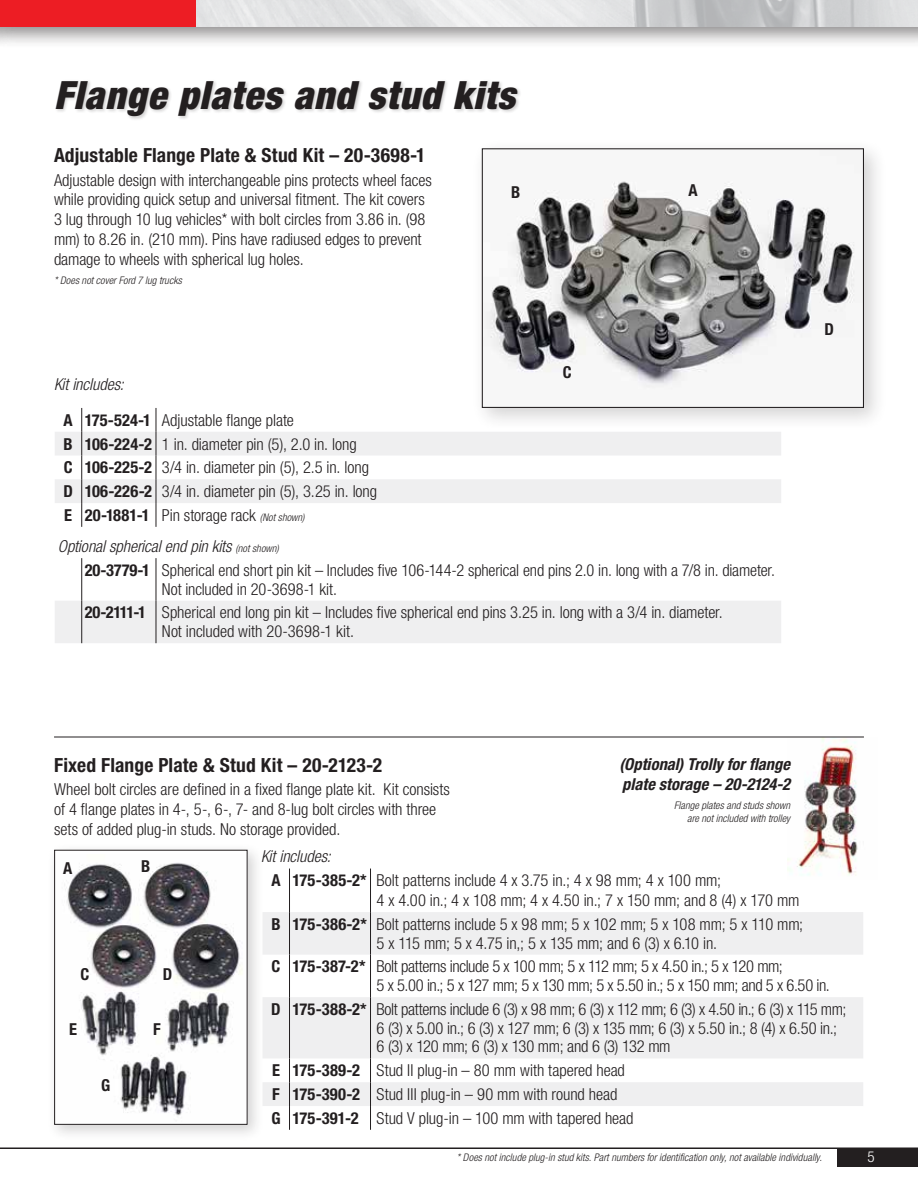
<style>
.page{position:relative;width:918px;height:1188px;background:#fff}
.page>*{position:absolute;margin:0;border:0;box-sizing:border-box;transform-origin:0 0}
.t1{font:italic 900 condensed 39px "Helvetica Neue LT Std";letter-spacing:.025em;color:#231f20}
.t2{font:700 condensed 19.5px "Helvetica Neue LT Std";letter-spacing:.01em;color:#231f20}
.t3{font:300 condensed 16.5px/23.9px "Helvetica Neue LT Std";letter-spacing:-.005em;color:#231f20}
.t4{font:300 condensed 16.5px/23.9px "Helvetica Neue LT Std";letter-spacing:-.025em;color:#231f20}
.t5{font:italic 700 condensed 16.5px/19.8px "Helvetica Neue LT Std";color:#231f20}
.t6{font:700 condensed 16.5px "Helvetica Neue LT Std";color:#231f20}
.t7{font:300 condensed 15px "Helvetica Neue LT Std";color:#fff}
.t8{font:italic 300 condensed 10.5px/12.6px "Helvetica Neue LT Std";letter-spacing:.005em;color:#231f20;text-align:right}
.s1{font-style:italic}
.s2{font-weight:700}
.s3{font-style:italic;font-size:10.5px}
</style>
<div class="page">
<div style="left:837px;top:1148px;width:81px;height:19px;background:#231f20"></div>
<hr style="left:0;top:1148px;width:918px;height:1px;background:#231f20">
<img style="left:787px;top:738px;width:71px;height:137px">
<div style="left:55px;top:79px;width:467px;height:42px;background:#231f20;opacity:.2"></div>
<svg style="left:55px;top:432px;width:726px;height:211px"></svg>
<hr style="left:156px;top:558px;width:1px;height:43px;background:#231f20">
<hr style="left:156px;top:601px;width:1px;height:42px;background:#231f20">
<svg style="left:156px;top:408px;width:1px;height:119px"></svg>
<svg style="left:81px;top:408px;width:1px;height:119px"></svg>
<hr style="left:81px;top:558px;width:1px;height:43px;background:#231f20">
<hr style="left:81px;top:601px;width:1px;height:42px;background:#231f20">
<svg style="left:264px;top:912px;width:599px;height:194px;fill:#efeff0"></svg>
<hr style="left:370px;top:869px;width:1px;height:43px;background:#231f20">
<svg style="left:370px;top:1058px;width:1px;height:72px"></svg>
<hr style="left:370px;top:912px;width:1px;height:43px;background:#231f20">
<hr style="left:370px;top:955px;width:1px;height:42px;background:#231f20">
<hr style="left:370px;top:997px;width:1px;height:61px;background:#231f20">
<hr style="left:289px;top:869px;width:1px;height:43px;background:#231f20">
<hr style="left:289px;top:912px;width:1px;height:43px;background:#231f20">
<hr style="left:289px;top:955px;width:1px;height:42px;background:#231f20">
<hr style="left:289px;top:997px;width:1px;height:61px;background:#231f20">
<svg style="left:289px;top:1058px;width:1px;height:72px"></svg>
<hr style="left:54px;top:737px;width:810px;height:1px;background:#231f20">
<div style="left:472px;top:138px;width:415px;height:293px;background:#231f20;opacity:.2"></div>
<img style="left:484px;top:150px;width:378px;height:256px">
<div style="left:482px;top:148px;width:382px;height:260px;border:1px solid #231f20"></div>
<div style="left:47px;top:843px;width:217px;height:298px;background:#231f20;opacity:.2"></div>
<img style="left:56px;top:854px;width:190px;height:269px">
<div style="left:54px;top:850px;width:194px;height:275px;border:1px solid #231f20"></div>
<div style="left:0;top:0;width:918px;height:49px;background:#231f20;opacity:.5"></div>
<img style="left:196px;top:0;width:722px;height:27px">
<div style="left:0;top:0;width:16px;height:49px;background:#231f20;opacity:.5"></div>
<div style="left:0;top:0;width:196px;height:27px;background:#ed1d24"></div>
<h1 class="t1" style="left:54px;top:71px;width:463px">Flange plates and stud kits</h1>
<p class="t2" style="left:54px;top:144px;width:373px">Adjustable Flange Plate &amp; Stud Kit – 20-3698-1</p>
<p class="t3" style="left:54px;top:170px;width:379px;line-height:19.8px">Adjustable design with interchangeable pins protects wheel faces while providing quick setup and universal fitment. The kit covers 3 lug through 10 lug vehicles* with bolt circles from 3.86 in. (98 mm) to 8.26 in. (210 mm). Pins have radiused edges to prevent damage to wheels with spherical lug holes.</p>
<p class="t8" style="left:54px;top:274px;width:129px">* Does not cover Ford 7 lug trucks</p>
<p class="t6" style="left:511px;top:182px;width:11px">B</p>
<p class="t6" style="left:688px;top:180px;width:11px">A</p>
<p class="t6" style="left:563px;top:362px;width:10px">C</p>
<p class="t3" style="left:64px;top:366px;width:232px;line-height:35.8px;text-indent:-10px"><span class="s1">Kit includes:<br></span><span class="s2">A 175-524-1</span> Adjustable flange plate</p>
<p class="t3" style="left:64px;top:432px;width:315px"><span class="s2">B 106-224-2</span> 1 in. diameter pin (5), 2.0 in. long<br><span class="s2">C 106-225-2</span> 3/4 in. diameter pin (5), 2.5 in. long <span class="s2">D 106-226-2</span> 3/4 in. diameter pin (5), 3.25 in. long <span class="s2">E 20-1881-1</span> Pin storage rack <span class="s3">(Not shown)</span></p>
<p class="t3" style="left:85px;top:534px;width:692px;text-indent:-27px"><span class="s1">Optional spherical end pin kits</span> <span class="s3">(not shown)<br></span><span class="s2">20-3779-1</span> Spherical end short pin kit – Includes five 106-144-2 spherical end pins 2.0 in. long with a 7/8 in. diameter.</p>
<p class="t3" style="left:85px;top:577px;width:640px;text-indent:77px">Not included in 20-3698-1 kit.<br><span class="s2">20-2111-1</span> Spherical end long pin kit – Includes five spherical end pins 3.25 in. long with a 3/4 in. diameter.</p>
<p class="t3" style="left:162px;top:619px;width:194px">Not included with 20-3698-1 kit.</p>
<p class="t6" style="left:825px;top:319px;width:11px">D</p>
<p class="t2" style="left:54px;top:754px;width:329px">Fixed Flange Plate &amp; Stud Kit – 20-2123-2</p>
<p class="t3" style="left:54px;top:780px;width:397px;line-height:19.8px">Wheel bolt circles are defined in a fixed flange plate kit. Kit consists of 4 flange plates in 4-, 5-, 6-, 7- and 8-lug bolt circles with three sets of added plug-in studs. No storage provided.</p>
<p class="t3" style="left:271px;top:843px;width:451px;line-height:24.8px;text-indent:-10px"><span class="s1">Kit includes:<br></span><span class="s2">A 175-385-2*</span> Bolt patterns include 4 x 3.75 in.; 4 x 98 mm; 4 x 100 mm;</p>
<p class="t3" style="left:271px;top:888px;width:533px;text-align:right">4 x 4.00 in.; 4 x 108 mm; 4 x 4.50 in.; 7 x 150 mm; and 8 (4) x 170 mm<br><span class="s2">B 175-386-2*</span> Bolt patterns include 5 x 98 mm; 5 x 102 mm; 5 x 108 mm; 5 x 110 mm;</p>
<p class="t4" style="left:272px;top:931px;width:513px;text-indent:105px">5 x 115 mm; 5 x 4.75 in,; 5 x 135 mm; and 6 (3) x 6.10 in.<br><span class="s2">C 175-387-2*</span> Bolt patterns include 5 x 100 mm; 5 x 112 mm; 5 x 4.50 in.; 5 x 120 mm;</p>
<p class="t4" style="left:271px;top:973px;width:577px;text-indent:105px">5 x 5.00 in.; 5 x 127 mm; 5 x 130 mm; 5 x 5.50 in.; 5 x 150 mm; and 5 x 6.50 in.<br><span class="s2">D 175-388-2*</span> Bolt patterns include 6 (3) x 98 mm; 6 (3) x 112 mm; 6 (3) x 4.50 in.; 6 (3) x 115 mm;</p>
<p class="t3" style="left:377px;top:1018px;width:462px;line-height:18.8px">6 (3) x 5.00 in.; 6 (3) x 127 mm; 6 (3) x 135 mm; 6 (3) x 5.50 in.; 8 (4) x 6.50 in.;<br>6 (3) x 120 mm; 6 (3) x 130 mm; and 6 (3) 132 mm</p>
<p class="t3" style="left:271px;top:1058px;width:364px"><span class="s2">E 175-389-2</span> Stud II plug-in – 80 mm with tapered head<br><span class="s2">F 175-390-2</span> Stud III plug-in – 90 mm with round head<br><span class="s2">G 175-391-2</span> Stud V plug-in – 100 mm with tapered head</p>
<p class="t5" style="left:620px;top:755px;width:172px">(Optional) Trolly for flange plate storage – 20-2124-2</p>
<p class="t8" style="left:674px;top:800px;width:118px">Flange plates and studs shown are not included with trolley</p>
<p class="t6" style="left:63px;top:858px;width:11px">A</p>
<p class="t6" style="left:141px;top:856px;width:11px">B</p>
<p class="t6" style="left:81px;top:964px;width:10px">C</p>
<p class="t6" style="left:163px;top:964px;width:11px">D</p>
<p class="t6" style="left:69px;top:1020px;width:9px">E</p>
<p class="t6" style="left:153px;top:1020px;width:9px">F</p>
<p class="t6" style="left:101px;top:1075px;width:11px">G</p>
<p class="t8" style="left:457px;top:1151px;width:367px">* Does not include plug-in stud kits. Part numbers for identification only, not available individually.</p>
<p class="t7" style="left:867px;top:1148px;width:9px">5</p>
</div>
